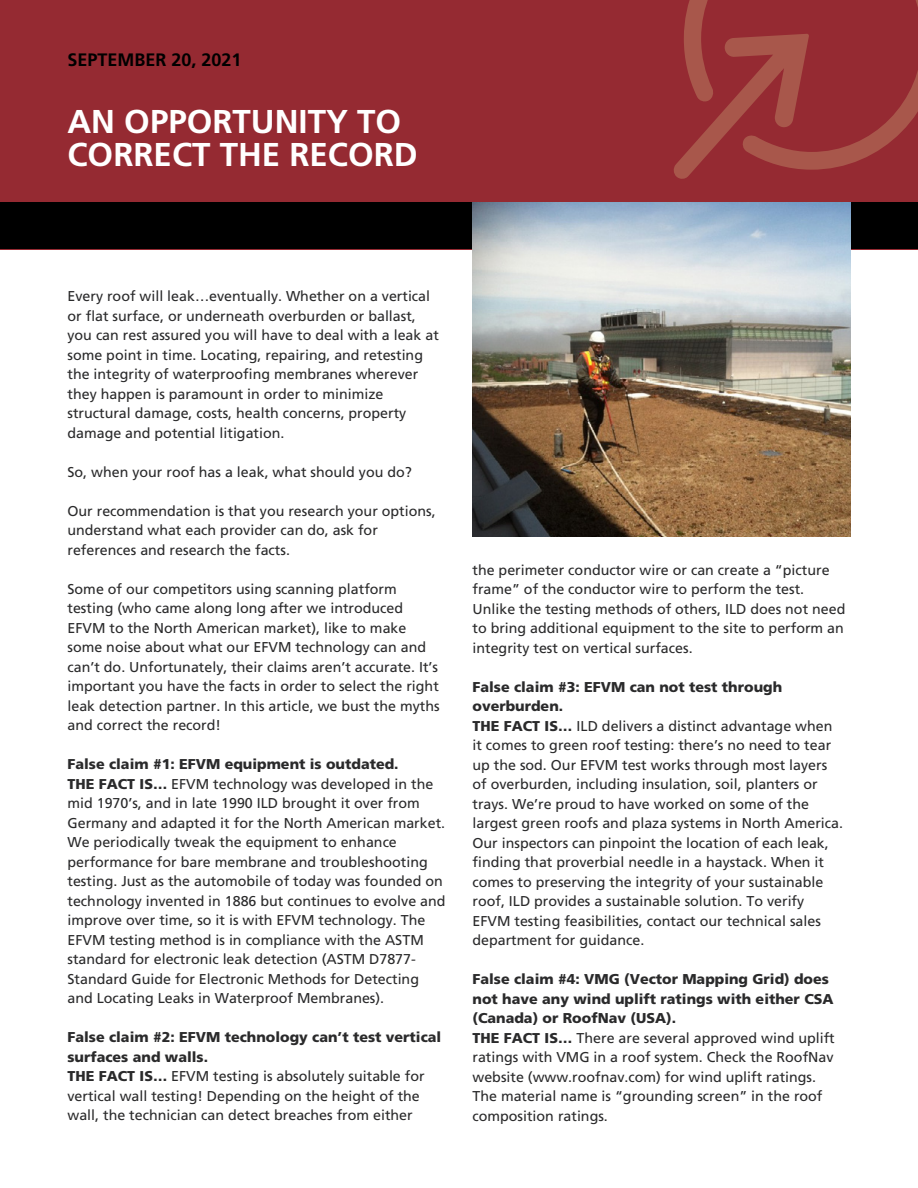
<style>
.page{position:relative;width:918px;height:1188px;background:#fff}
.page>*{position:absolute;margin:0;border:0;box-sizing:border-box;transform-origin:0 0}
.t1{font:700 33px/33px "Frutiger";color:#fff}
.t2{font:700 18px "Frutiger";color:#000}
.t3{font:14.25px/19.5px "Frutiger";color:#2a2a2b}
.t4{font:900 14.25px/19.5px "Frutiger";color:#2a2a2b}
.s1{font-weight:900}
</style>
<div class="page">
<div style="left:0;top:0;width:918px;height:249px;background:#952a32"></div>
<svg style="left:674px;top:0;width:244px;height:179px"></svg>
<div style="left:0;top:202px;width:918px;height:47px;background:#000"></div>
<img style="left:472px;top:202px;width:378px;height:334px">
<p class="t2" style="left:68px;top:49px;width:176px">SEPTEMBER 20, 2021</p>
<p class="t1" style="left:68px;top:105px;width:352px">AN OPPORTUNITY TO<br>CORRECT THE RECORD</p>
<p class="t3" style="left:68px;top:287px;width:373px">Every roof will leak…eventually. Whether on a vertical or flat surface, or underneath overburden or ballast, you can rest assured you will have to deal with a leak at some point in time. Locating, repairing, and retesting the integrity of waterproofing membranes wherever they happen is paramount in order to minimize structural damage, costs, health concerns, property damage and potential litigation.</p>
<p class="t3" style="left:68px;top:462px;width:346px">So, when your roof has a leak, what should you do?</p>
<p class="t3" style="left:68px;top:501px;width:370px">Our recommendation is that you research your options, understand what each provider can do, ask for references and research the facts.</p>
<p class="t3" style="left:68px;top:579px;width:374px">Some of our competitors using scanning platform testing (who came along long after we introduced EFVM to the North American market), like to make some noise about what our EFVM technology can and can’t do. Unfortunately, their claims aren’t accurate. It’s important you have the facts in order to select the right leak detection partner. In this article, we bust the myths and correct the record!</p>
<p class="t4" style="left:68px;top:754px;width:333px">False claim #1: EFVM equipment is outdated.</p>
<p class="t3" style="left:68px;top:774px;width:380px"><span class="s1">THE FACT IS…</span> EFVM technology was developed in the mid 1970’s, and in late 1990 ILD brought it over from Germany and adapted it for the North American market.<br>We periodically tweak the equipment to enhance performance for bare membrane and troubleshooting testing. Just as the automobile of today was founded on technology invented in 1886 but continues to evolve and improve over time, so it is with EFVM technology. The EFVM testing method is in compliance with the ASTM standard for electronic leak detection (ASTM D7877- Standard Guide for Electronic Methods for Detecting and Locating Leaks in Waterproof Membranes).</p>
<p class="t4" style="left:68px;top:1027px;width:375px">False claim #2: EFVM technology can’t test vertical surfaces and walls.</p>
<p class="t3" style="left:68px;top:1067px;width:359px"><span class="s1">THE FACT IS…</span> EFVM testing is absolutely suitable for vertical wall testing! Depending on the height of the wall, the technician can detect breaches from either</p>
<p class="t3" style="left:472px;top:560px;width:374px">the perimeter conductor wire or can create a “picture frame” of the conductor wire to perform the test.<br>Unlike the testing methods of others, ILD does not need to bring additional equipment to the site to perform an integrity test on vertical surfaces.</p>
<p class="t4" style="left:472px;top:677px;width:311px">False claim #3: EFVM can not test through overburden.</p>
<p class="t3" style="left:472px;top:716px;width:372px"><span class="s1">THE FACT IS…</span> ILD delivers a distinct advantage when it comes to green roof testing: there’s no need to tear up the sod. Our EFVM test works through most layers of overburden, including insulation, soil, planters or trays. We’re proud to have worked on some of the largest green roofs and plaza systems in North America.<br>Our inspectors can pinpoint the location of each leak, finding that proverbial needle in a haystack. When it comes to preserving the integrity of your sustainable roof, ILD provides a sustainable solution. To verify EFVM testing feasibilities, contact our technical sales department for guidance.</p>
<p class="t4" style="left:472px;top:969px;width:363px">False claim #4: VMG (Vector Mapping Grid) does not have any wind uplift ratings with either CSA (Canada) or RoofNav (USA).</p>
<p class="t3" style="left:472px;top:1028px;width:364px"><span class="s1">THE FACT IS…</span> There are several approved wind uplift ratings with VMG in a roof system. Check the RoofNav website (www.roofnav.com) for wind uplift ratings.<br>The material name is “grounding screen” in the roof composition ratings.</p>
</div>
